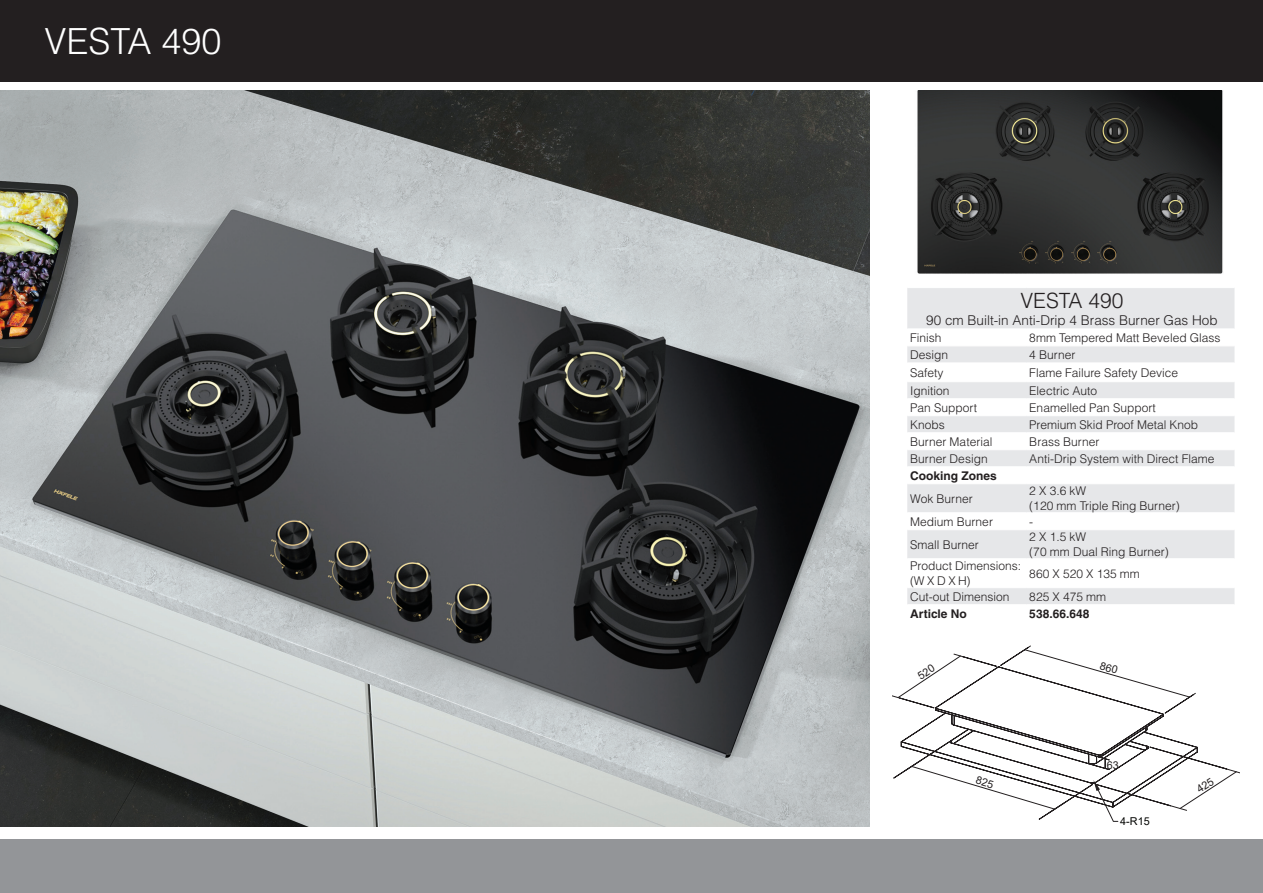
<style>
.page{position:relative;width:1263px;height:893px;background:#fff}
.page>*{position:absolute;margin:0;border:0;box-sizing:border-box;transform-origin:0 0}
.t1{font:300 36px "Helvetica LT Std";color:#fff}
.t2{font:300 21px "Helvetica LT Std";color:#231f20}
.t3{font:300 13.5px "Helvetica LT Std";color:#231f20}
.t4{font:300 12px/14.4px "Helvetica LT Std";color:#231f20}
.t5{font:700 12px "Helvetica LT Std";color:#231f20}
.t6{font:10.8px "Arial";color:#040503}
.t7{font:10.8px "Arial";color:#231f20}
</style>
<div class="page">
<div style="left:0;top:0;width:1263px;height:81px;background:#231f20"></div>
<div style="left:0;top:839px;width:1263px;height:54px;background:#939598"></div>
<svg style="left:907px;top:288px;width:327px;height:316px;fill:#e6e7e9"></svg>
<hr style="left:907px;top:328px;width:119px;height:1px;background:#fff">
<hr style="left:1026px;top:328px;width:208px;height:1px;background:#fff">
<hr style="left:907px;top:346px;width:119px;height:1px;background:#fff">
<hr style="left:1026px;top:346px;width:208px;height:1px;background:#fff">
<hr style="left:907px;top:363px;width:119px;height:1px;background:#fff">
<hr style="left:1026px;top:363px;width:208px;height:1px;background:#fff">
<hr style="left:907px;top:381px;width:119px;height:1px;background:#fff">
<hr style="left:1026px;top:381px;width:208px;height:1px;background:#fff">
<hr style="left:907px;top:398px;width:119px;height:1px;background:#fff">
<hr style="left:1026px;top:398px;width:208px;height:1px;background:#fff">
<hr style="left:907px;top:415px;width:119px;height:1px;background:#fff">
<hr style="left:1026px;top:415px;width:208px;height:1px;background:#fff">
<hr style="left:907px;top:432px;width:119px;height:1px;background:#fff">
<hr style="left:1026px;top:432px;width:208px;height:1px;background:#fff">
<hr style="left:907px;top:449px;width:119px;height:1px;background:#fff">
<hr style="left:1026px;top:449px;width:208px;height:1px;background:#fff">
<hr style="left:907px;top:466px;width:119px;height:1px;background:#fff">
<hr style="left:1026px;top:466px;width:208px;height:1px;background:#fff">
<hr style="left:907px;top:483px;width:119px;height:1px;background:#fff">
<hr style="left:1026px;top:483px;width:208px;height:1px;background:#fff">
<hr style="left:907px;top:512px;width:119px;height:1px;background:#fff">
<hr style="left:1026px;top:512px;width:208px;height:1px;background:#fff">
<hr style="left:907px;top:529px;width:119px;height:1px;background:#fff">
<hr style="left:1026px;top:529px;width:208px;height:1px;background:#fff">
<hr style="left:907px;top:558px;width:119px;height:1px;background:#fff">
<hr style="left:1026px;top:558px;width:208px;height:1px;background:#fff">
<hr style="left:907px;top:587px;width:119px;height:1px;background:#fff">
<hr style="left:1026px;top:587px;width:208px;height:1px;background:#fff">
<img style="left:917px;top:91px;width:306px;height:183px">
<img style="left:0;top:91px;width:870px;height:735px">
<svg style="left:893px;top:646px;width:346px;height:175px"></svg>
<h1 class="t1" style="left:45px;top:19px;width:178px">VESTA 490</h1>
<h2 class="t2" style="left:1020px;top:287px;width:105px">VESTA 490</h2>
<p class="t3" style="left:926px;top:311px;width:293px">90 cm Built-in Anti-Drip 4 Brass Burner Gas Hob</p>
<p class="t4" style="left:910px;top:330px;width:33px">Finish</p>
<p class="t4" style="left:1029px;top:330px;width:193px">8mm Tempered Matt Beveled Glass</p>
<p class="t4" style="left:910px;top:347px;width:40px">Design</p>
<p class="t4" style="left:1029px;top:347px;width:48px">4 Burner</p>
<p class="t4" style="left:910px;top:365px;width:35px">Safety</p>
<p class="t4" style="left:1029px;top:365px;width:150px">Flame Failure Safety Device</p>
<p class="t4" style="left:910px;top:383px;width:41px">Ignition</p>
<p class="t4" style="left:1029px;top:383px;width:69px">Electric Auto</p>
<p class="t4" style="left:910px;top:400px;width:68px">Pan Support</p>
<p class="t4" style="left:1029px;top:400px;width:128px">Enamelled Pan Support</p>
<p class="t4" style="left:910px;top:417px;width:36px">Knobs</p>
<p class="t4" style="left:1029px;top:417px;width:170px">Premium Skid Proof Metal Knob</p>
<p class="t4" style="left:910px;top:434px;width:84px">Burner Material</p>
<p class="t4" style="left:1029px;top:434px;width:72px">Brass Burner</p>
<p class="t4" style="left:910px;top:451px;width:79px">Burner Design</p>
<p class="t4" style="left:1029px;top:451px;width:187px">Anti-Drip System with Direct Flame</p>
<p class="t5" style="left:910px;top:468px;width:88px">Cooking Zones</p>
<p class="t4" style="left:910px;top:491px;width:64px">Wok Burner</p>
<p class="t4" style="left:1029px;top:484px;width:152px">2 X 3.6 kW<br>(120 mm Triple Ring Burner)</p>
<p class="t4" style="left:910px;top:514px;width:84px">Medium Burner</p>
<p class="t4" style="left:1029px;top:514px;width:5px">-</p>
<p class="t4" style="left:910px;top:537px;width:70px">Small Burner</p>
<p class="t4" style="left:1029px;top:530px;width:141px">2 X 1.5 kW<br>(70 mm Dual Ring Burner)</p>
<p class="t4" style="left:910px;top:559px;width:112px">Product Dimensions: (W X D X H)</p>
<p class="t4" style="left:1029px;top:566px;width:112px">860 X 520 X 135 mm</p>
<p class="t4" style="left:910px;top:589px;width:101px">Cut-out Dimension</p>
<p class="t4" style="left:1029px;top:589px;width:78px">825 X 475 mm</p>
<p class="t5" style="left:910px;top:606px;width:58px">Article No</p>
<p class="t5" style="left:1029px;top:606px;width:62px">538.66.648</p>
<p class="t7" style="left:1107px;top:757px;width:14px">63</p>
<p class="t6" style="left:1120px;top:814px;width:31px">4-R15</p>
</div>
